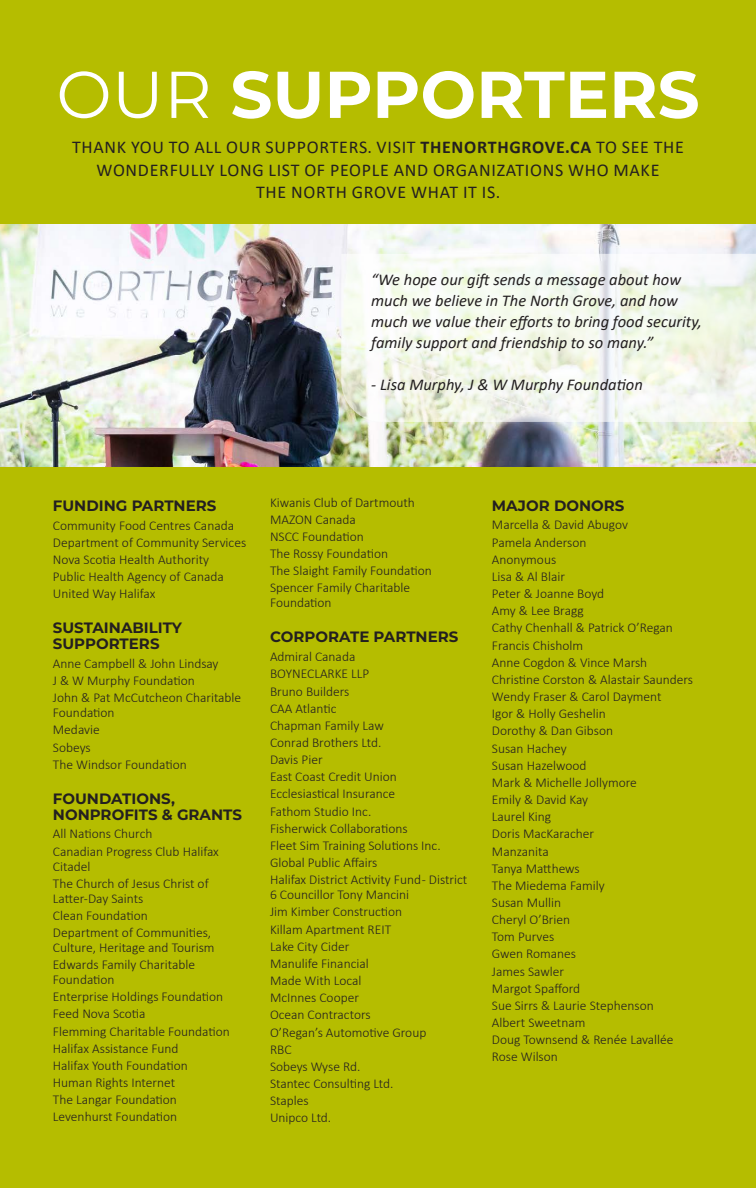
<style>
.page{position:relative;width:756px;height:1188px;background:#b5bd00}
.page>*{position:absolute;margin:0;border:0;box-sizing:border-box;transform-origin:0 0}
.Head_1{font:700 66px "Montserrat";color:#fff}
.Body{font:18px/22.5px "Calibri";letter-spacing:.04em;color:#231f20;text-align:center}
.Body-2{font:italic 16.5px/21px "Calibri";color:#231f20}
.Body_Bold_HEAD{font:700 15px/15.8px "Montserrat";color:#231f20}
.Supporters{font:300 13.5px/15px "Calibri";color:#231f20}
.s1{font-weight:400}
.s2{font-weight:700}
</style>
<div class="page">
<img style="left:0;top:224px;width:756px;height:242px">
<svg style="left:341px;top:254px;width:415px;height:168px;background:#f2f6ec"></svg>
<p class="Head_1" style="left:56px;top:47px;width:645px"><span class="s1">OUR</span> SUPPORTERS</p>
<p class="Body" style="left:72px;top:136px;width:613px">THANK YOU TO ALL OUR SUPPORTERS. VISIT <span class="s2">THENORTHGROVE.CA</span> TO SEE THE<br>WONDERFULLY LONG LIST OF PEOPLE AND ORGANIZATIONS WHO MAKE</p>
<p class="Body" style="left:256px;top:181px;width:246px">THE NORTH GROVE WHAT IT IS.</p>
<p class="Body-2" style="left:371px;top:268px;width:332px">“We hope our gift sends a message about how much we believe in The North Grove, and how much we value their efforts to bring food security, family support and friendship to so many.”</p>
<p class="Body-2" style="left:371px;top:373px;width:273px">- Lisa Murphy, J &amp; W Murphy Foundation</p>
<p class="Body_Bold_HEAD" style="left:53px;top:497px;width:165px">FUNDING PARTNERS</p>
<p class="Supporters" style="left:53px;top:518px;width:183px">Community Food Centres Canada</p>
<p class="Supporters" style="left:53px;top:535px;width:195px">Department of Community Services</p>
<p class="Supporters" style="left:53px;top:552px;width:158px">Nova Scotia Health Authority</p>
<p class="Supporters" style="left:53px;top:569px;width:173px">Public Health Agency of Canada</p>
<p class="Supporters" style="left:53px;top:586px;width:104px">United Way Halifax</p>
<p class="Body_Bold_HEAD" style="left:53px;top:619px;width:131px">SUSTAINABILITY<br>SUPPORTERS</p>
<p class="Supporters" style="left:53px;top:656px;width:167px">Anne Campbell &amp; John Lindsay</p>
<p class="Supporters" style="left:53px;top:673px;width:143px">J &amp; W Murphy Foundation</p>
<p class="Supporters" style="left:53px;top:690px;width:190px">John &amp; Pat McCutcheon Charitable<br>Foundation</p>
<p class="Supporters" style="left:53px;top:722px;width:48px">Medavie</p>
<p class="Supporters" style="left:53px;top:740px;width:39px">Sobeys</p>
<p class="Supporters" style="left:53px;top:757px;width:135px">The Windsor Foundation</p>
<p class="Body_Bold_HEAD" style="left:53px;top:790px;width:191px">FOUNDATIONS,<br>NONPROFITS &amp; GRANTS</p>
<p class="Supporters" style="left:53px;top:826px;width:101px">All Nations Church</p>
<p class="Supporters" style="left:53px;top:843px;width:168px">Canadian Progress Club Halifax<br>Citadel</p>
<p class="Supporters" style="left:53px;top:876px;width:157px">The Church of Jesus Christ of<br>Latter-Day Saints</p>
<p class="Supporters" style="left:53px;top:908px;width:96px">Clean Foundation</p>
<p class="Supporters" style="left:53px;top:925px;width:163px">Department of Communities,<br>Culture, Heritage and Tourism</p>
<p class="Supporters" style="left:53px;top:957px;width:144px">Edwards Family Charitable<br>Foundation</p>
<p class="Supporters" style="left:53px;top:989px;width:172px">Enterprise Holdings Foundation</p>
<p class="Supporters" style="left:53px;top:1006px;width:94px">Feed Nova Scotia</p>
<p class="Supporters" style="left:53px;top:1024px;width:178px">Flemming Charitable Foundation</p>
<p class="Supporters" style="left:53px;top:1041px;width:127px">Halifax Assistance Fund</p>
<p class="Supporters" style="left:53px;top:1058px;width:136px">Halifax Youth Foundation</p>
<p class="Supporters" style="left:53px;top:1075px;width:124px">Human Rights Internet</p>
<p class="Supporters" style="left:53px;top:1092px;width:126px">The Langar Foundation</p>
<p class="Supporters" style="left:53px;top:1109px;width:126px">Levenhurst Foundation</p>
<p class="Supporters" style="left:270px;top:494px;width:146px">Kiwanis Club of Dartmouth</p>
<p class="Supporters" style="left:270px;top:512px;width:87px">MAZON Canada</p>
<p class="Supporters" style="left:270px;top:529px;width:95px">NSCC Foundation</p>
<p class="Supporters" style="left:270px;top:546px;width:120px">The Rossy Foundation</p>
<p class="Supporters" style="left:270px;top:563px;width:163px">The Slaight Family Foundation</p>
<p class="Supporters" style="left:270px;top:580px;width:142px">Spencer Family Charitable<br>Foundation</p>
<p class="Body_Bold_HEAD" style="left:270px;top:628px;width:190px">CORPORATE PARTNERS</p>
<p class="Supporters" style="left:270px;top:649px;width:87px">Admiral Canada</p>
<p class="Supporters" style="left:270px;top:666px;width:101px">BOYNECLARKE LLP</p>
<p class="Supporters" style="left:270px;top:683px;width:81px">Bruno Builders</p>
<p class="Supporters" style="left:270px;top:701px;width:68px">CAA Atlantic</p>
<p class="Supporters" style="left:270px;top:718px;width:115px">Chapman Family Law</p>
<p class="Supporters" style="left:270px;top:735px;width:113px">Conrad Brothers Ltd.</p>
<p class="Supporters" style="left:270px;top:752px;width:54px">Davis Pier</p>
<p class="Supporters" style="left:270px;top:769px;width:128px">East Coast Credit Union</p>
<p class="Supporters" style="left:270px;top:786px;width:127px">Ecclesiastical Insurance</p>
<p class="Supporters" style="left:270px;top:804px;width:103px">Fathom Studio Inc.</p>
<p class="Supporters" style="left:270px;top:821px;width:139px">Fisherwick Collaborations</p>
<p class="Supporters" style="left:270px;top:838px;width:172px">Fleet Sim Training Solutions Inc.</p>
<p class="Supporters" style="left:270px;top:855px;width:109px">Global Public Affairs</p>
<p class="Supporters" style="left:270px;top:872px;width:199px">Halifax District Activity Fund - District<br>6 Councillor Tony Mancini</p>
<p class="Supporters" style="left:270px;top:904px;width:134px">Jim Kimber Construction</p>
<p class="Supporters" style="left:270px;top:922px;width:123px">Killam Apartment REIT</p>
<p class="Supporters" style="left:270px;top:939px;width:81px">Lake City Cider</p>
<p class="Supporters" style="left:270px;top:956px;width:100px">Manulife Financial</p>
<p class="Supporters" style="left:270px;top:973px;width:93px">Made With Local</p>
<p class="Supporters" style="left:270px;top:990px;width:91px">McInnes Cooper</p>
<p class="Supporters" style="left:270px;top:1007px;width:102px">Ocean Contractors</p>
<p class="Supporters" style="left:270px;top:1024px;width:158px">O’Regan’s Automotive Group</p>
<p class="Supporters" style="left:270px;top:1042px;width:23px">RBC</p>
<p class="Supporters" style="left:270px;top:1059px;width:92px">Sobeys Wyse Rd.</p>
<p class="Supporters" style="left:270px;top:1076px;width:125px">Stantec Consulting Ltd.</p>
<p class="Supporters" style="left:270px;top:1093px;width:40px">Staples</p>
<p class="Supporters" style="left:270px;top:1110px;width:63px">Unipco Ltd.</p>
<p class="Body_Bold_HEAD" style="left:492px;top:497px;width:134px">MAJOR DONORS</p>
<p class="Supporters" style="left:492px;top:517px;width:138px">Marcella &amp; David Abugov</p>
<p class="Supporters" style="left:492px;top:535px;width:96px">Pamela Anderson</p>
<p class="Supporters" style="left:492px;top:552px;width:66px">Anonymous</p>
<p class="Supporters" style="left:492px;top:569px;width:75px">Lisa &amp; Al Blair</p>
<p class="Supporters" style="left:492px;top:586px;width:114px">Peter &amp; Joanne Boyd</p>
<p class="Supporters" style="left:492px;top:603px;width:93px">Amy &amp; Lee Bragg</p>
<p class="Supporters" style="left:492px;top:620px;width:182px">Cathy Chenhall &amp; Patrick O’Regan</p>
<p class="Supporters" style="left:492px;top:637px;width:93px">Francis Chisholm</p>
<p class="Supporters" style="left:492px;top:655px;width:157px">Anne Cogdon &amp; Vince Marsh</p>
<p class="Supporters" style="left:492px;top:672px;width:203px">Christine Corston &amp; Alastair Saunders</p>
<p class="Supporters" style="left:492px;top:689px;width:171px">Wendy Fraser &amp; Carol Dayment</p>
<p class="Supporters" style="left:492px;top:706px;width:115px">Igor &amp; Holly Geshelin</p>
<p class="Supporters" style="left:492px;top:723px;width:123px">Dorothy &amp; Dan Gibson</p>
<p class="Supporters" style="left:492px;top:740px;width:76px">Susan Hachey</p>
<p class="Supporters" style="left:492px;top:758px;width:96px">Susan Hazelwood</p>
<p class="Supporters" style="left:492px;top:775px;width:147px">Mark &amp; Michelle Jollymore</p>
<p class="Supporters" style="left:492px;top:792px;width:98px">Emily &amp; David Kay</p>
<p class="Supporters" style="left:492px;top:809px;width:61px">Laurel King</p>
<p class="Supporters" style="left:492px;top:826px;width:104px">Doris MacKaracher</p>
<p class="Supporters" style="left:492px;top:843px;width:58px">Manzanita</p>
<p class="Supporters" style="left:492px;top:861px;width:89px">Tanya Matthews</p>
<p class="Supporters" style="left:492px;top:878px;width:114px">The Miedema Family</p>
<p class="Supporters" style="left:492px;top:895px;width:71px">Susan Mullin</p>
<p class="Supporters" style="left:492px;top:912px;width:80px">Cheryl O’Brien</p>
<p class="Supporters" style="left:492px;top:929px;width:64px">Tom Purves</p>
<p class="Supporters" style="left:492px;top:946px;width:86px">Gwen Romanes</p>
<p class="Supporters" style="left:492px;top:964px;width:74px">James Sawler</p>
<p class="Supporters" style="left:492px;top:981px;width:90px">Margot Spafford</p>
<p class="Supporters" style="left:492px;top:998px;width:163px">Sue Sirrs &amp; Laurie Stephenson</p>
<p class="Supporters" style="left:492px;top:1015px;width:95px">Albert Sweetnam</p>
<p class="Supporters" style="left:492px;top:1032px;width:183px">Doug Townsend &amp; Renée Lavallée</p>
<p class="Supporters" style="left:492px;top:1049px;width:68px">Rose Wilson</p>
</div>
